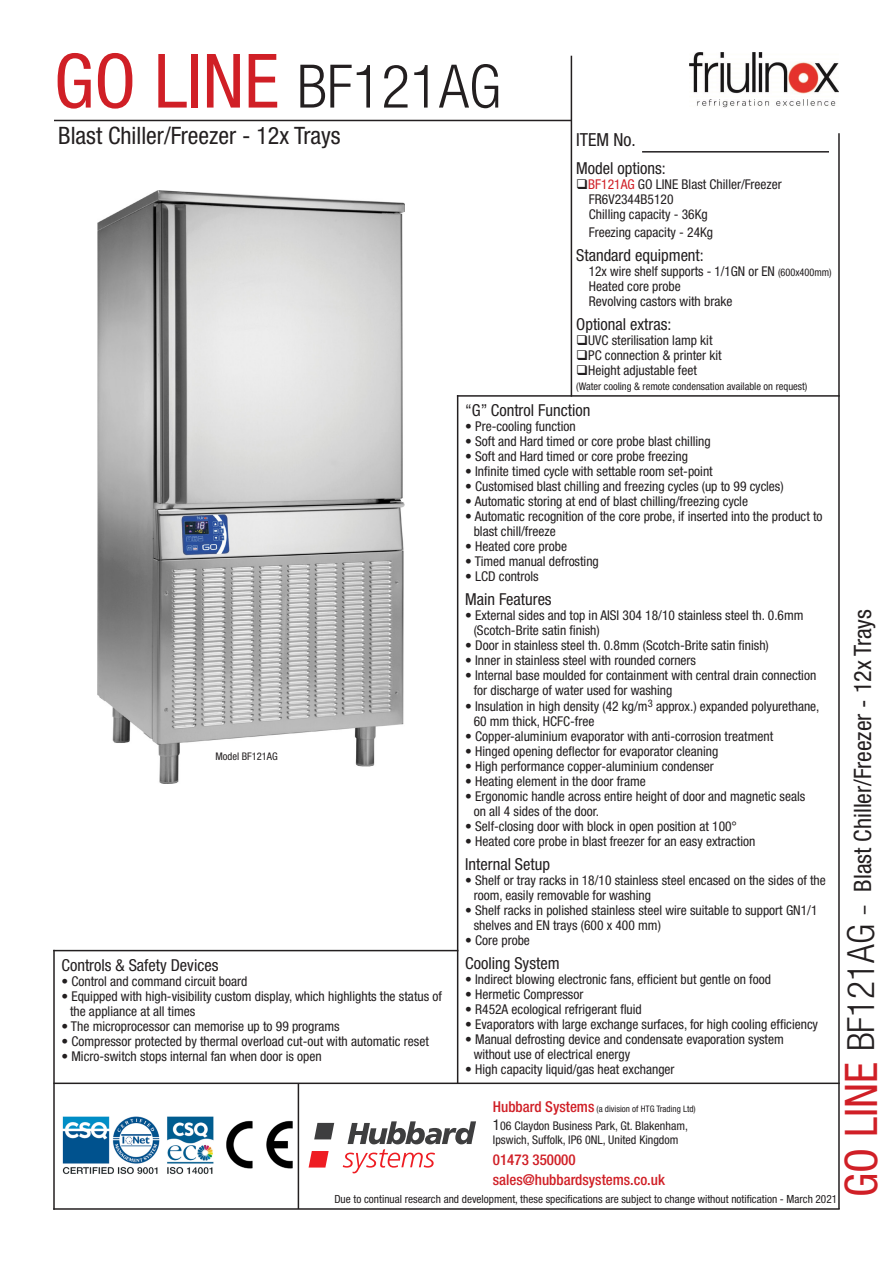
<style>
.page{position:relative;width:893px;height:1263px;background:#fff}
.page>*{position:absolute;margin:0;border:0;box-sizing:border-box;transform-origin:0 0}
.t1{font:300 condensed 60px "Helvetica Neue LT Std";color:#231f20}
.t2{font:condensed 24px "Helvetica Neue LT Std";color:#231f20}
.t3{font:condensed 18px "Helvetica Neue LT Std";color:#231f20}
.t4{font:condensed 16.5px "Helvetica Neue LT Std";color:#231f20}
.t5{font:500 condensed 15px "Helvetica Neue LT Std";color:#d01f26}
.t6{font:condensed 13.5px "Helvetica Neue LT Std";color:#231f20}
.t7{font:condensed 12px "Helvetica Neue LT Std";color:#231f20}
.t8{font:condensed 11.25px "Helvetica Neue LT Std";color:#231f20}
.t9{font:condensed 10.5px "Helvetica Neue LT Std";color:#231f20}
.t10{font:condensed 9px "Helvetica Neue LT Std";color:#231f20}
.s1{font-weight:400;font-size:75px;color:#d01f26}
.s2{color:#d01f26}
.s3{font-size:10.5px}
.s4{font-weight:500;font-size:15px;color:#d01f26}
.s5{font-size:15px}
.s6{font-size:45px;color:#d01f26}
.s7{font-weight:300;font-size:37.5px}
.s8{font-weight:100;font-size:45px}
</style>
<div class="page">
<img style="left:97px;top:190px;width:308px;height:593px">
<img style="left:690px;top:53px;width:149px;height:55px">
<hr style="left:642px;top:151px;width:187px;height:2px;background:#231f20">
<hr style="left:54px;top:120px;width:518px;height:1px;background:#231f20">
<hr style="left:457px;top:395px;width:383px;height:2px;background:#231f20">
<hr style="left:571px;top:56px;width:1px;height:341px;background:#231f20">
<hr style="left:838px;top:133px;width:2px;height:1076px;background:#231f20">
<hr style="left:53px;top:950px;width:2px;height:260px;background:#231f20">
<hr style="left:53px;top:1208px;width:787px;height:2px;background:#231f20">
<hr style="left:53px;top:1082px;width:787px;height:2px;background:#231f20">
<hr style="left:298px;top:1083px;width:1px;height:126px;background:#231f20">
<svg style="left:343px;top:1121px;width:133px;height:52px"></svg>
<svg style="left:309px;top:1151px;width:20px;height:16px"></svg>
<svg style="left:314px;top:1123px;width:20px;height:16px"></svg>
<hr style="left:457px;top:395px;width:1px;height:689px;background:#231f20">
<hr style="left:53px;top:950px;width:405px;height:1px;background:#231f20">
<img style="left:62px;top:1116px;width:152px;height:58px">
<img style="left:226px;top:1120px;width:67px;height:49px">
<p class="t1" style="left:54px;top:52px;width:449px"><span class="s1">GO LINE</span> BF121AG</p>
<p class="t2" style="left:58px;top:122px;width:284px">Blast Chiller/Freezer - 12x Trays</p>
<p class="t3" style="left:576px;top:129px;width:61px">ITEM No.</p>
<p class="t4" style="left:576px;top:158px;width:91px">Model options:</p>
<p class="t6" style="left:576px;top:176px;width:207px">❑<span class="s2">BF121AG</span> GO LINE Blast Chiller/Freezer</p>
<p class="t6" style="left:589px;top:191px;width:86px">FR6V2344B5120</p>
<p class="t6" style="left:589px;top:206px;width:120px">Chilling capacity - 36Kg</p>
<p class="t6" style="left:589px;top:224px;width:126px">Freezing capacity - 24Kg</p>
<p class="t4" style="left:576px;top:245px;width:129px">Standard equipment:</p>
<p class="t6" style="left:589px;top:263px;width:244px">12x wire shelf supports - 1/1GN or EN <span class="s3">(600x400mm)</span></p>
<p class="t6" style="left:589px;top:278px;width:93px">Heated core probe</p>
<p class="t6" style="left:589px;top:293px;width:145px">Revolving castors with brake</p>
<p class="t4" style="left:576px;top:314px;width:97px">Optional extras:</p>
<p class="t6" style="left:576px;top:332px;width:138px">❑UVC sterilisation lamp kit</p>
<p class="t6" style="left:576px;top:347px;width:147px">❑PC connection &amp; printer kit</p>
<p class="t6" style="left:576px;top:362px;width:122px">❑Height adjustable feet</p>
<p class="t9" style="left:576px;top:380px;width:233px">(Water cooling &amp; remote condensation available on request)</p>
<p class="t9" style="left:215px;top:750px;width:64px">Model BF121AG</p>
<p class="t4" style="left:61px;top:955px;width:158px">Controls &amp; Safety Devices</p>
<p class="t6" style="left:61px;top:973px;width:187px">• Control and command circuit board</p>
<p class="t6" style="left:61px;top:988px;width:382px">• Equipped with high-visibility custom display, which highlights the status of</p>
<p class="t6" style="left:70px;top:1003px;width:127px">the appliance at all times</p>
<p class="t6" style="left:61px;top:1018px;width:280px">• The microprocessor can memorise up to 99 programs</p>
<p class="t6" style="left:61px;top:1033px;width:369px">• Compressor protected by thermal overload cut-out with automatic reset</p>
<p class="t6" style="left:61px;top:1048px;width:262px">• Micro-switch stops internal fan when door is open</p>
<p class="t4" style="left:465px;top:400px;width:127px">“G” Control Function</p>
<p class="t6" style="left:465px;top:418px;width:112px">• Pre-cooling function</p>
<p class="t6" style="left:465px;top:433px;width:247px">• Soft and Hard timed or core probe blast chilling</p>
<p class="t6" style="left:465px;top:448px;width:224px">• Soft and Hard timed or core probe freezing</p>
<p class="t6" style="left:465px;top:463px;width:249px">• Infinite timed cycle with settable room set-point</p>
<p class="t6" style="left:465px;top:478px;width:320px">• Customised blast chilling and freezing cycles (up to 99 cycles)</p>
<p class="t6" style="left:465px;top:493px;width:284px">• Automatic storing at end of blast chilling/freezing cycle</p>
<p class="t6" style="left:465px;top:508px;width:359px">• Automatic recognition of the core probe, if inserted into the product to</p>
<p class="t6" style="left:474px;top:523px;width:83px">blast chill/freeze</p>
<p class="t6" style="left:465px;top:538px;width:103px">• Heated core probe</p>
<p class="t6" style="left:465px;top:553px;width:135px">• Timed manual defrosting</p>
<p class="t6" style="left:465px;top:568px;width:75px">• LCD controls</p>
<p class="t4" style="left:465px;top:589px;width:88px">Main Features</p>
<p class="t6" style="left:465px;top:607px;width:340px">• External sides and top in AISI 304 18/10 stainless steel th. 0.6mm</p>
<p class="t6" style="left:474px;top:622px;width:128px">(Scotch-Brite satin finish)</p>
<p class="t6" style="left:465px;top:637px;width:305px">• Door in stainless steel th. 0.8mm (Scotch-Brite satin finish)</p>
<p class="t6" style="left:465px;top:652px;width:232px">• Inner in stainless steel with rounded corners</p>
<p class="t6" style="left:465px;top:667px;width:353px">• Internal base moulded for containment with central drain connection</p>
<p class="t6" style="left:474px;top:682px;width:200px">for discharge of water used for washing</p>
<p class="t6" style="left:465px;top:698px;width:356px">• Insulation in high density (42 kg/m<sup>3</sup> approx.) expanded polyurethane,</p>
<p class="t6" style="left:474px;top:713px;width:122px">60 mm thick, HCFC-free</p>
<p class="t6" style="left:465px;top:728px;width:309px">• Copper-aluminium evaporator with anti-corrosion treatment</p>
<p class="t6" style="left:465px;top:743px;width:255px">• Hinged opening deflector for evaporator cleaning</p>
<p class="t6" style="left:465px;top:758px;width:250px">• High performance copper-aluminium condenser</p>
<p class="t6" style="left:465px;top:773px;width:182px">• Heating element in the door frame</p>
<p class="t6" style="left:465px;top:788px;width:342px">• Ergonomic handle across entire height of door and magnetic seals</p>
<p class="t6" style="left:474px;top:803px;width:127px">on all 4 sides of the door.</p>
<p class="t6" style="left:465px;top:818px;width:273px">• Self-closing door with block in open position at 100°</p>
<p class="t6" style="left:465px;top:833px;width:292px">• Heated core probe in blast freezer for an easy extraction</p>
<p class="t4" style="left:465px;top:855px;width:86px">Internal Setup</p>
<p class="t6" style="left:465px;top:872px;width:362px">• Shelf or tray racks in 18/10 stainless steel encased on the sides of the</p>
<p class="t6" style="left:474px;top:887px;width:179px">room, easily removable for washing</p>
<p class="t6" style="left:465px;top:902px;width:354px">• Shelf racks in polished stainless steel wire suitable to support GN1/1</p>
<p class="t6" style="left:474px;top:917px;width:189px">shelves and EN trays (600 x 400 mm)</p>
<p class="t6" style="left:465px;top:932px;width:66px">• Core probe</p>
<p class="t4" style="left:465px;top:954px;width:96px">Cooling System</p>
<p class="t6" style="left:465px;top:971px;width:307px">• Indirect blowing electronic fans, efficient but gentle on food</p>
<p class="t6" style="left:465px;top:986px;width:120px">• Hermetic Compressor</p>
<p class="t6" style="left:465px;top:1001px;width:178px">• R452A ecological refrigerant fluid</p>
<p class="t6" style="left:465px;top:1016px;width:354px">• Evaporators with large exchange surfaces, for high cooling efficiency</p>
<p class="t6" style="left:465px;top:1031px;width:320px">• Manual defrosting device and condensate evaporation system</p>
<p class="t6" style="left:474px;top:1046px;width:158px">without use of electrical energy</p>
<p class="t6" style="left:465px;top:1061px;width:211px">• High capacity liquid/gas heat exchanger</p>
<p class="t10" style="left:493px;top:1103px;width:204px"><span class="s4">Hubbard Systems</span> (a division of HTG Trading Ltd)</p>
<p class="t7" style="left:493px;top:1119px;width:197px"><span class="s5">1</span>06 Claydon Business Park, Gt. Blakenham,</p>
<p class="t7" style="left:493px;top:1133px;width:187px">Ipswich, Suffolk, IP6 0NL, United Kingdom</p>
<p class="t5" style="left:493px;top:1151px;width:84px">01473 350000</p>
<p class="t5" style="left:493px;top:1170px;width:174px">sales@hubbardsystems.co.uk</p>
<p class="t8" style="left:334px;top:1192px;width:504px">Due to continual research and development, these specifications are subject to change without notification - March 2021</p>
<p class="t2" style="left:849px;top:1197px;width:589px;rotate:-90deg"><span class="s6">GO LINE</span> <span class="s7">BF121AG</span> <span class="s8">-</span> Blast Chiller/Freezer - 12x Trays</p>
</div>
